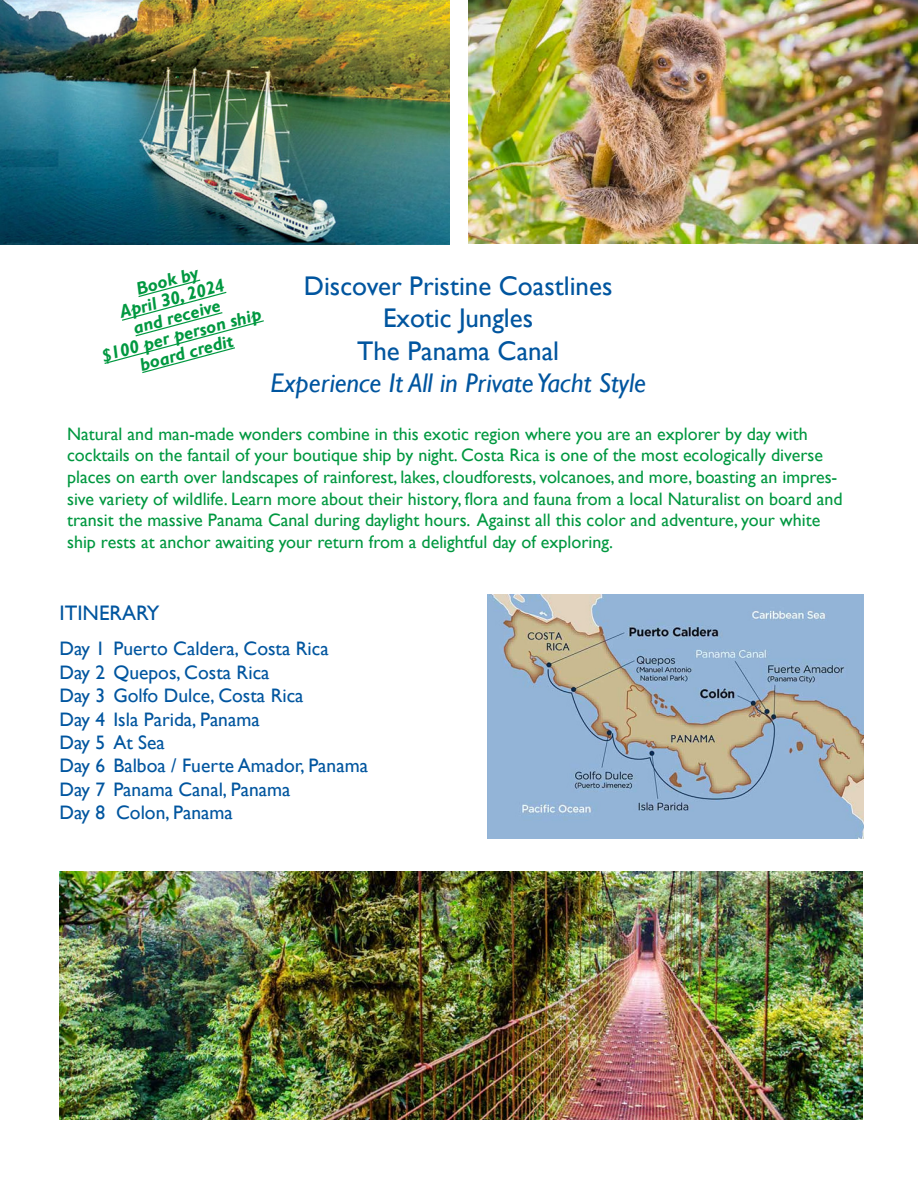
<style>
.page{position:relative;width:918px;height:1188px;background:#fff}
.page>*{position:absolute;margin:0;border:0;box-sizing:border-box;transform-origin:0 0}
.t1{font:27px "Gill Sans";color:#00559f}
.t2{font:italic 27px "Gill Sans";color:#00559f}
.t3{font:21px "Gill Sans";color:#00559f}
.t4{font:19.5px "Gill Sans";color:#00559f}
.t5{font:18px/21.6px "Gill Sans";color:#009840}
.t6{font:italic 700 18px/18.6px "Gill Sans";color:#009840;text-align:center}
</style>
<div class="page">
<img style="left:0;top:0;width:449px;height:244px">
<img style="left:488px;top:594px;width:376px;height:244px">
<img style="left:469px;top:0;width:449px;height:243px">
<img style="left:60px;top:871px;width:803px;height:249px">
<svg style="left:104px;top:279px;width:160px;height:95px"></svg>
<p class="t6" style="left:134px;top:280px;width:65px;rotate:-15deg">Book by</p>
<p class="t1" style="left:304px;top:270px;width:310px">Discover Pristine Coastlines</p>
<p class="t1" style="left:383px;top:302px;width:152px">Exotic Jungles</p>
<p class="t1" style="left:357px;top:335px;width:204px">The Panama Canal</p>
<p class="t2" style="left:270px;top:367px;width:377px">Experience It All in Private Yacht Style</p>
<p class="t5" style="left:67px;top:423px;width:777px">Natural and man-made wonders combine in this exotic region where you are an explorer by day with cocktails on the fantail of your boutique ship by night. Costa Rica is one of the most ecologically diverse places on earth over landscapes of rainforest, lakes, cloudforests, volcanoes, and more, boasting an impres&shy;sive variety of wildlife. Learn more about their history, flora and fauna from a local Naturalist on board and transit the massive Panama Canal during daylight hours. Against all this color and adventure, your white ship rests at anchor awaiting your return from a delightful day of exploring.</p>
<p class="t6" style="left:118px;top:303px;width:109px;rotate:-15deg">April 30, 2024</p>
<p class="t6" style="left:131px;top:319px;width:91px;rotate:-15deg">and receive</p>
<p class="t6" style="left:100px;top:346px;width:166px;rotate:-15deg">$100 per person ship board credit</p>
<p class="t3" style="left:59px;top:600px;width:102px">ITINERARY</p>
<p class="t4" style="left:59px;top:637px;width:271px">Day 1 Puerto Caldera, Costa Rica</p>
<p class="t4" style="left:59px;top:661px;width:212px">Day 2 Quepos, Costa Rica</p>
<p class="t4" style="left:59px;top:684px;width:246px">Day 3 Golfo Dulce, Costa Rica</p>
<p class="t4" style="left:59px;top:708px;width:202px">Day 4 Isla Parida, Panama</p>
<p class="t4" style="left:59px;top:731px;width:107px">Day 5 At Sea</p>
<p class="t4" style="left:59px;top:754px;width:310px">Day 6 Balboa / Fuerte Amador, Panama</p>
<p class="t4" style="left:59px;top:778px;width:233px">Day 7 Panama Canal, Panama</p>
<p class="t4" style="left:59px;top:801px;width:175px">Day 8 Colon, Panama</p>
</div>
